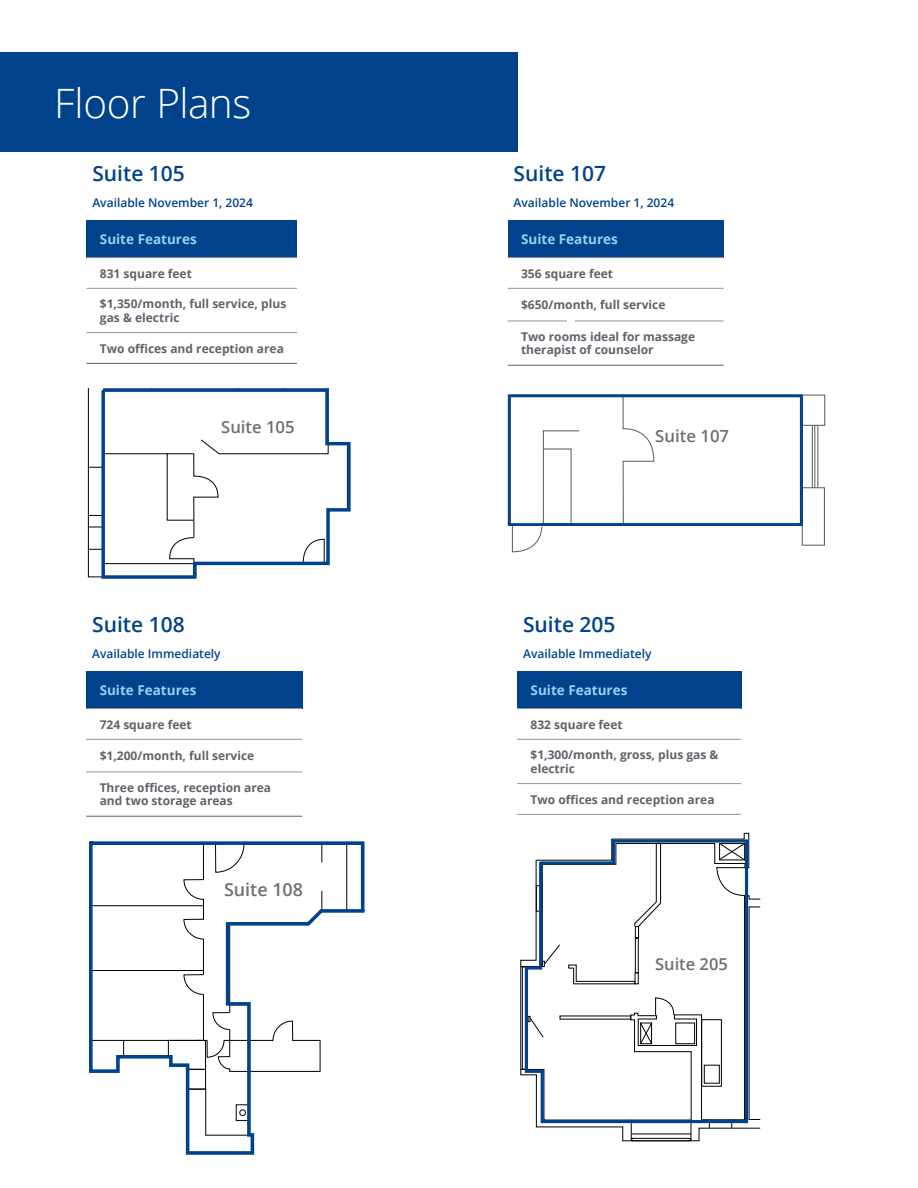
<style>
.page{position:relative;width:918px;height:1188px;background:#fff}
.page>*{position:absolute;margin:0;border:0;box-sizing:border-box;transform-origin:0 0}
.t1{font:300 40.5px "Open Sans";letter-spacing:-.01em;color:#fff}
.t2{font:600 21px "Open Sans";color:#00438c}
.t3{font:600 18px "Open Sans";color:#6e7073}
.t4{font:600 16.8px "Open Sans";color:#6e7073}
.t5{font:600 16.65px "Open Sans";color:#6e7073}
.t6{font:600 16.5px "Open Sans";color:#6e7073}
.t7{font:700 13.5px "Open Sans";color:#96d1f2}
.t8{font:700 12px/13.5px "Open Sans";color:#5f636a}
.t9{font:600 12px "Open Sans";color:#00438c}
</style>
<div class="page">
<div style="left:0;top:52px;width:517px;height:100px;background:#00438c"></div>
<div style="left:86px;top:220px;width:211px;height:38px;background:#00438c"></div>
<hr style="left:86px;top:257px;width:211px;height:1px;background:#92979a">
<hr style="left:86px;top:288px;width:211px;height:1px;background:#92979a">
<hr style="left:86px;top:332px;width:211px;height:1px;background:#92979a">
<hr style="left:86px;top:363px;width:211px;height:1px;background:#5f636a">
<div style="left:517px;top:671px;width:224px;height:38px;background:#00438c"></div>
<hr style="left:517px;top:708px;width:224px;height:1px;background:#92979a">
<hr style="left:517px;top:739px;width:224px;height:1px;background:#92979a">
<hr style="left:517px;top:783px;width:224px;height:1px;background:#92979a">
<hr style="left:517px;top:814px;width:224px;height:1px;background:#92979a">
<div style="left:508px;top:220px;width:216px;height:38px;background:#00438c"></div>
<hr style="left:508px;top:257px;width:216px;height:1px;background:#92979a">
<hr style="left:508px;top:288px;width:216px;height:1px;background:#92979a">
<hr style="left:508px;top:321px;width:216px;height:1px;background:#92979a">
<hr style="left:508px;top:365px;width:216px;height:1px;background:#5f636a">
<div style="left:568px;top:309px;width:7px;height:19px;background:#fff"></div>
<svg style="left:88px;top:388px;width:12px;height:190px"></svg>
<svg style="left:535px;top:1125px;width:226px;height:16px"></svg>
<svg style="left:520px;top:898px;width:241px;height:222px"></svg>
<svg style="left:691px;top:1125px;width:1px;height:16px"></svg>
<svg style="left:631px;top:1125px;width:1px;height:16px"></svg>
<div style="left:522px;top:967px;width:6px;height:102px;border:1px solid #000"></div>
<hr style="left:632px;top:1134px;width:59px;height:1px;background:#000">
<div style="left:632px;top:1138px;width:59px;height:3px;border:1px solid #000"></div>
<svg style="left:520px;top:833px;width:229px;height:151px"></svg>
<svg style="left:523px;top:838px;width:227px;height:287px"></svg>
<svg style="left:100px;top:388px;width:251px;height:191px"></svg>
<svg style="left:804px;top:395px;width:21px;height:151px"></svg>
<hr style="left:818px;top:425px;width:1px;height:63px;background:#58595b">
<hr style="left:815px;top:425px;width:1px;height:63px;background:#58595b">
<hr style="left:812px;top:425px;width:1px;height:63px;background:#58595b">
<svg style="left:507px;top:394px;width:297px;height:158px"></svg>
<div style="left:86px;top:671px;width:216px;height:38px;background:#00438c"></div>
<hr style="left:86px;top:708px;width:216px;height:1px;background:#92979a">
<hr style="left:86px;top:739px;width:216px;height:1px;background:#92979a">
<hr style="left:86px;top:772px;width:216px;height:1px;background:#92979a">
<hr style="left:86px;top:816px;width:216px;height:1px;background:#5f636a">
<svg style="left:89px;top:841px;width:276px;height:314px"></svg>
<div style="left:330px;top:1108px;width:64px;height:52px;background:#fff"></div>
<h1 class="t1" style="left:54px;top:75px;width:199px">Floor Plans</h1>
<h2 class="t2" style="left:92px;top:159px;width:94px">Suite 105</h2>
<p class="t9" style="left:92px;top:194px;width:162px">Available November 1, 2024</p>
<p class="t7" style="left:100px;top:230px;width:98px">Suite Features</p>
<p class="t8" style="left:100px;top:266px;width:94px">831 square feet</p>
<p class="t8" style="left:100px;top:297px;width:188px">$1,350/month, full service, plus gas &amp; electric</p>
<p class="t8" style="left:100px;top:341px;width:186px">Two offices and reception area</p>
<h3 class="t5" style="left:221px;top:415px;width:75px">Suite 105</h3>
<h2 class="t2" style="left:92px;top:610px;width:94px">Suite 108</h2>
<p class="t9" style="left:92px;top:645px;width:130px">Available Immediately</p>
<p class="t7" style="left:100px;top:681px;width:98px">Suite Features</p>
<p class="t8" style="left:100px;top:717px;width:94px">724 square feet</p>
<p class="t8" style="left:100px;top:749px;width:156px">$1,200/month, full service</p>
<p class="t8" style="left:100px;top:781px;width:173px">Three offices, reception area and two storage areas</p>
<h3 class="t3" style="left:224px;top:877px;width:80px">Suite 108</h3>
<h2 class="t2" style="left:514px;top:159px;width:94px">Suite 107</h2>
<p class="t9" style="left:514px;top:194px;width:162px">Available November 1, 2024</p>
<p class="t7" style="left:521px;top:230px;width:98px">Suite Features</p>
<p class="t8" style="left:521px;top:266px;width:94px">356 square feet</p>
<p class="t8" style="left:521px;top:298px;width:146px">$650/month, full service</p>
<p class="t8" style="left:521px;top:330px;width:176px">Two rooms ideal for massage therapist of counselor</p>
<h3 class="t4" style="left:655px;top:424px;width:75px">Suite 107</h3>
<h2 class="t2" style="left:523px;top:610px;width:94px">Suite 205</h2>
<p class="t9" style="left:523px;top:645px;width:130px">Available Immediately</p>
<p class="t7" style="left:531px;top:681px;width:98px">Suite Features</p>
<p class="t8" style="left:531px;top:717px;width:94px">832 square feet</p>
<p class="t8" style="left:531px;top:748px;width:190px">$1,300/month, gross, plus gas &amp; electric</p>
<p class="t8" style="left:531px;top:792px;width:186px">Two offices and reception area</p>
<h3 class="t6" style="left:655px;top:952px;width:74px">Suite 205</h3>
</div>
